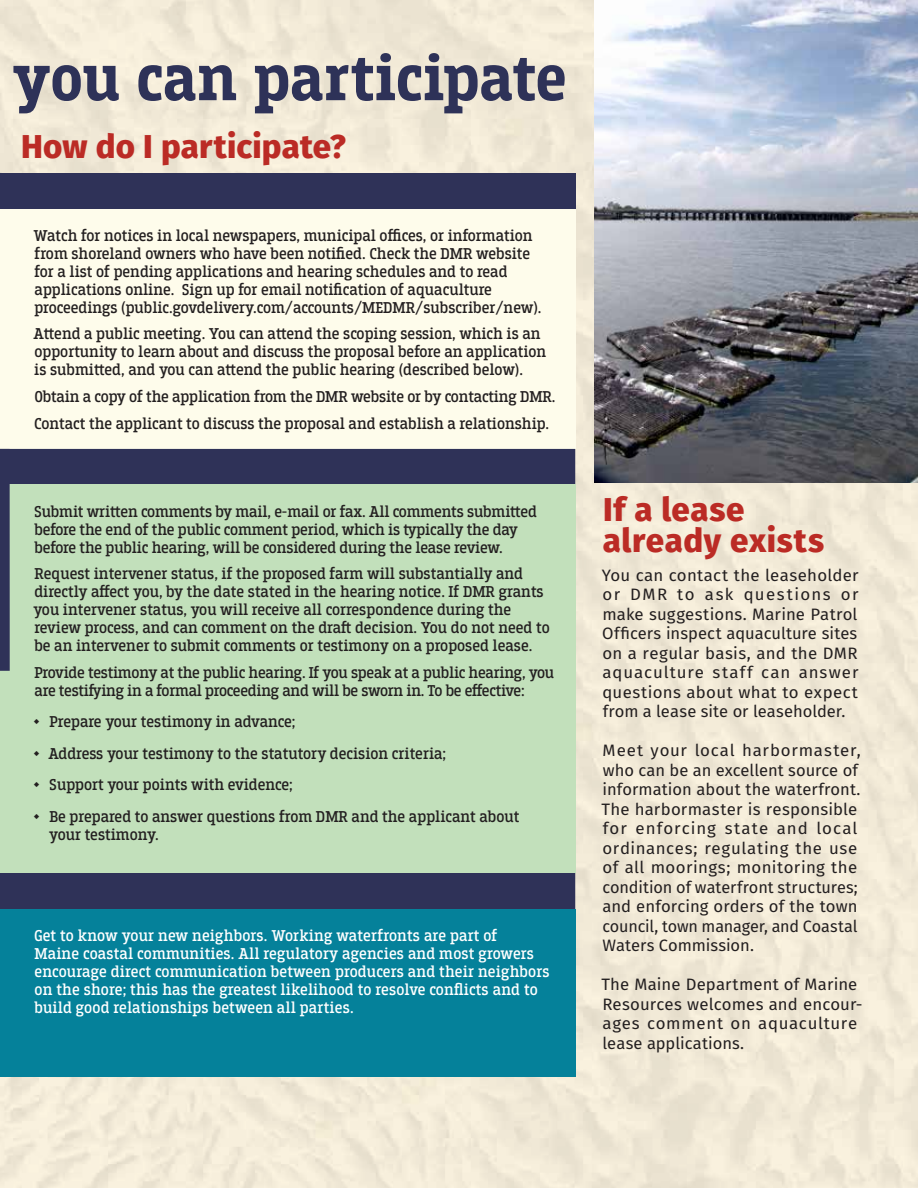
<style>
.page{position:relative;width:918px;height:1188px;background:#f2ead7}
.page>*{position:absolute;margin:0;border:0;box-sizing:border-box;transform-origin:0 0}
.t1{font:700 66px "Breakers Slab";letter-spacing:-.005em;color:#2e3258}
.t2{font:800 33px/31.5px "Fira Sans";letter-spacing:.015em;color:#bb2b25}
.t3{font:16.5px/18px "Breakers Slab";color:#231f20}
.t4{font:16.5px/19.5px "Fira Sans";letter-spacing:.01em;color:#231f20}
.t5{font:16.5px/18px "Breakers Slab";letter-spacing:.01em;color:#fff}
</style>
<div class="page">
<div style="left:0;top:173px;width:575px;height:36px;background:#2f3258"></div>
<div style="left:0;top:209px;width:575px;height:240px;background:#fefceb"></div>
<div style="left:0;top:449px;width:575px;height:460px;background:#2f3258"></div>
<div style="left:0;top:485px;width:575px;height:388px;background:#c2e0bb"></div>
<div style="left:0;top:909px;width:575px;height:167px;background:#05819a"></div>
<div style="left:0;top:449px;width:10px;height:222px;background:#2f3258"></div>
<img style="left:595px;top:0;width:323px;height:483px">
<h1 class="t1" style="left:12px;top:40px;width:556px">you can participate</h1>
<h2 class="t2" style="left:21px;top:131px;width:326px">How do I participate?</h2>
<p class="t3" style="left:34px;top:227px;width:510px">Watch for notices in local newspapers, municipal offices, or information from shoreland owners who have been notified. Check the DMR website for a list of pending applications and hearing schedules and to read applications online. Sign up for email notification of aquaculture proceedings (public.govdelivery.com/accounts/MEDMR/subscriber/new).</p>
<p class="t3" style="left:33px;top:325px;width:514px">Attend a public meeting. You can attend the scoping session, which is an opportunity to learn about and discuss the proposal before an application is submitted, and you can attend the public hearing (described below).</p>
<p class="t3" style="left:34px;top:384px;width:523px;line-height:26.7px">Obtain a copy of the application from the DMR website or by contacting DMR.<br>Contact the applicant to discuss the proposal and establish a relationship.</p>
<p class="t3" style="left:34px;top:503px;width:504px">Submit written comments by mail, e-mail or fax. All comments submitted before the end of the public comment period, which is typically the day before the public hearing, will be considered during the lease review.</p>
<p class="t3" style="left:33px;top:565px;width:518px">Request intervener status, if the proposed farm will substantially and directly affect you, by the date stated in the hearing notice. If DMR grants you intervener status, you will receive all correspondence during the review process, and can comment on the draft decision. You do not need to be an intervener to submit comments or testimony on a proposed lease.</p>
<p class="t3" style="left:34px;top:664px;width:521px">Provide testimony at the public hearing. If you speak at a public hearing, you are testifying in a formal proceeding and will be sworn in. To be effective:</p>
<p class="t3" style="left:34px;top:713px;width:263px">◆ Prepare your testimony in advance;</p>
<p class="t3" style="left:34px;top:745px;width:414px">◆ Address your testimony to the statutory decision criteria;</p>
<p class="t3" style="left:34px;top:776px;width:261px">◆ Support your points with evidence;</p>
<p class="t3" style="left:49px;top:808px;width:472px;text-indent:-15px">◆ Be prepared to answer questions from DMR and the applicant about your testimony.</p>
<p class="t5" style="left:34px;top:927px;width:517px">Get to know your new neighbors. Working waterfronts are part of<br>Maine coastal communities. All regulatory agencies and most growers encourage direct communication between producers and their neighbors on the shore; this has the greatest likelihood to resolve conflicts and to build good relationships between all parties.</p>
<h2 class="t2" style="left:603px;top:493px;width:223px">If a lease already exists</h2>
<p class="t4" style="left:602px;top:565px;width:258px;text-align:justify">You can contact the leaseholder or DMR to ask questions or make suggestions. Marine Patrol Officers inspect aquaculture sites on a regular basis, and the DMR aquaculture staff can answer questions about what to expect from a lease site or leaseholder.</p>
<p class="t4" style="left:601px;top:740px;width:261px">Meet your local harbormaster, who can be an excellent source of information about the waterfront.<br>The harbormaster is responsible for enforcing state and local ordinances; regulating the use of all moorings; monitoring the condition of waterfront structures; and enforcing orders of the town council, town manager, and Coastal<br>Waters Commission.</p>
<p class="t4" style="left:601px;top:974px;width:263px">The Maine Department of Marine<br>Resources welcomes and encour&shy;ages comment on aquaculture lease applications.</p>
</div>
